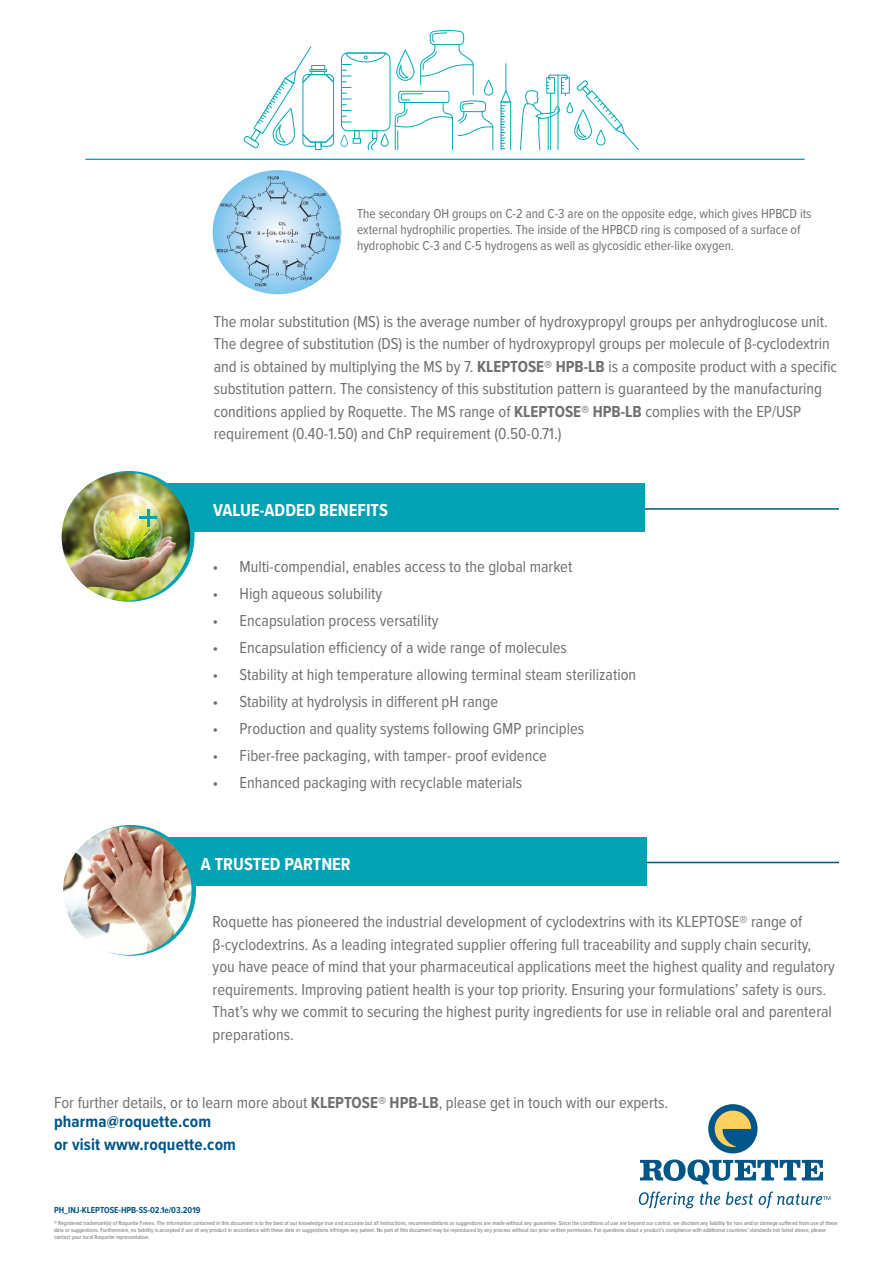
<style>
.page{position:relative;width:893px;height:1263px;background:#fff}
.page>*{position:absolute;margin:0;border:0;box-sizing:border-box;transform-origin:0 0}
.t1{font:700 18px "Proxima Nova Cond";color:#fff}
.t2{font:700 17.1px/22.8px "Proxima Nova Cond";letter-spacing:.01em;color:#005687}
.t3{font:16.5px/22.5px "Proxima Nova Cond";color:#706f6f}
.t4{font:13.5px/16.2px "Proxima Nova Cond";color:#706f6f}
.t5{font:700 9px "Proxima Nova Cond";color:#005687}
.t6{font:6px/7.2px "Proxima Nova Cond";color:#706f6f}
.s1{font-weight:700}
</style>
<div class="page">
<svg style="left:640px;top:1159px;width:183px;height:25px"></svg>
<div style="left:708px;top:1104px;width:49px;height:49px;background:#005687;border-radius:50%"></div>
<svg style="left:715px;top:1110px;width:36px;height:37px"></svg>
<svg style="left:639px;top:1191px;width:81px;height:17px"></svg>
<svg style="left:726px;top:1191px;width:27px;height:14px"></svg>
<svg style="left:759px;top:1191px;width:71px;height:17px"></svg>
<hr style="left:86px;top:159px;width:718px;height:1px;background:#00a9ba">
<svg style="left:500px;top:63px;width:11px;height:87px"></svg>
<svg style="left:341px;top:30px;width:152px;height:120px"></svg>
<svg style="left:520px;top:75px;width:119px;height:75px"></svg>
<svg style="left:243px;top:46px;width:91px;height:104px"></svg>
<div style="left:90px;top:484px;width:555px;height:48px;background:#00a2b3"></div>
<svg style="left:64px;top:471px;width:131px;height:131px"></svg>
<img style="left:62px;top:472px;width:128px;height:129px;border-radius:64px">
<hr style="left:147px;top:509px;width:3px;height:17px;background:#00a2b3">
<hr style="left:139px;top:516px;width:18px;height:3px;background:#00a2b3">
<div style="left:92px;top:838px;width:554px;height:48px;background:#00a2b3"></div>
<div style="left:65px;top:825px;width:131px;height:131px;background:#00a2b3;border-radius:50%"></div>
<img style="left:63px;top:826px;width:129px;height:129px;border-radius:64px">
<hr style="left:645px;top:508px;width:194px;height:2px;background:#005687">
<hr style="left:646px;top:862px;width:193px;height:1px;background:#005687">
<img style="left:213px;top:170px;width:129px;height:124px">
<p class="t4" style="left:357px;top:205px;width:456px">The secondary OH groups on C-2 and C-3 are on the opposite edge, which gives HPBCD its external hydrophilic properties. The inside of the HPBCD ring is composed of a surface of hydrophobic C-3 and C-5 hydrogens as well as glycosidic ether-like oxygen.</p>
<p class="t3" style="left:214px;top:309px;width:625px">The molar substitution (MS) is the average number of hydroxypropyl groups per anhydroglucose unit.<br>The degree of substitution (DS) is the number of hydroxypropyl groups per molecule of β-cyclodextrin and is obtained by multiplying the MS by 7. <span class="s1">KLEPTOSE® HPB-LB</span> is a composite product with a specific substitution pattern. The consistency of this substitution pattern is guaranteed by the manufacturing conditions applied by Roquette. The MS range of <span class="s1">KLEPTOSE® HPB-LB</span> complies with the EP/USP requirement (0.40-1.50) and ChP requirement (0.50-0.71.)</p>
<p class="t1" style="left:213px;top:497px;width:176px">VALUE-ADDED BENEFITS</p>
<p class="t3" style="left:213px;top:554px;width:361px">• Multi-compendial, enables access to the global market</p>
<p class="t3" style="left:213px;top:581px;width:171px">• High aqueous solubility</p>
<p class="t3" style="left:213px;top:608px;width:227px">• Encapsulation process versatility</p>
<p class="t3" style="left:213px;top:635px;width:356px">• Encapsulation efficiency of a wide range of molecules</p>
<p class="t3" style="left:213px;top:662px;width:425px">• Stability at high temperature allowing terminal steam sterilization</p>
<p class="t3" style="left:213px;top:689px;width:287px">• Stability at hydrolysis in different pH range</p>
<p class="t3" style="left:213px;top:716px;width:373px">• Production and quality systems following GMP principles</p>
<p class="t3" style="left:213px;top:743px;width:336px">• Fiber-free packaging, with tamper- proof evidence</p>
<p class="t3" style="left:213px;top:770px;width:311px">• Enhanced packaging with recyclable materials</p>
<p class="t1" style="left:201px;top:851px;width:151px">A TRUSTED PARTNER</p>
<p class="t3" style="left:213px;top:910px;width:624px">Roquette has pioneered the industrial development of cyclodextrins with its KLEPTOSE® range of β-cyclodextrins. As a leading integrated supplier offering full traceability and supply chain security, you have peace of mind that your pharmaceutical applications meet the highest quality and regulatory requirements. Improving patient health is your top priority. Ensuring your formulations’ safety is ours.<br>That’s why we commit to securing the highest purity ingredients for use in reliable oral and parenteral preparations.</p>
<p class="t3" style="left:54px;top:1090px;width:616px">For further details, or to learn more about <span class="s1">KLEPTOSE® HPB-LB</span>, please get in touch with our experts.</p>
<p class="t2" style="left:54px;top:1110px;width:184px">pharma@roquette.com<br>or visit www.roquette.com</p>
<p class="t5" style="left:54px;top:1204px;width:148px">PH_INJ-KLEPTOSE-HPB-SS-02.1e/03.2019</p>
<p class="t6" style="left:54px;top:1219px;width:785px">® Registered trademark(s) of Roquette Freres. The information contained in this document is to the best of our knowledge true and accurate but all instructions, recommendations or suggestions are made without any guarantee. Since the conditions of use are beyond our control, we disclaim any liability for loss and/or damage suffered from use of these data or suggestions. Furthermore, no liability is accepted if use of any product in accordance with these data or suggestions infringes any patent. No part of this document may be reproduced by any process without our prior written permission. For questions about a product’s compliance with additional countries’ standards not listed above, please contact your local Roquette representative.</p>
</div>
